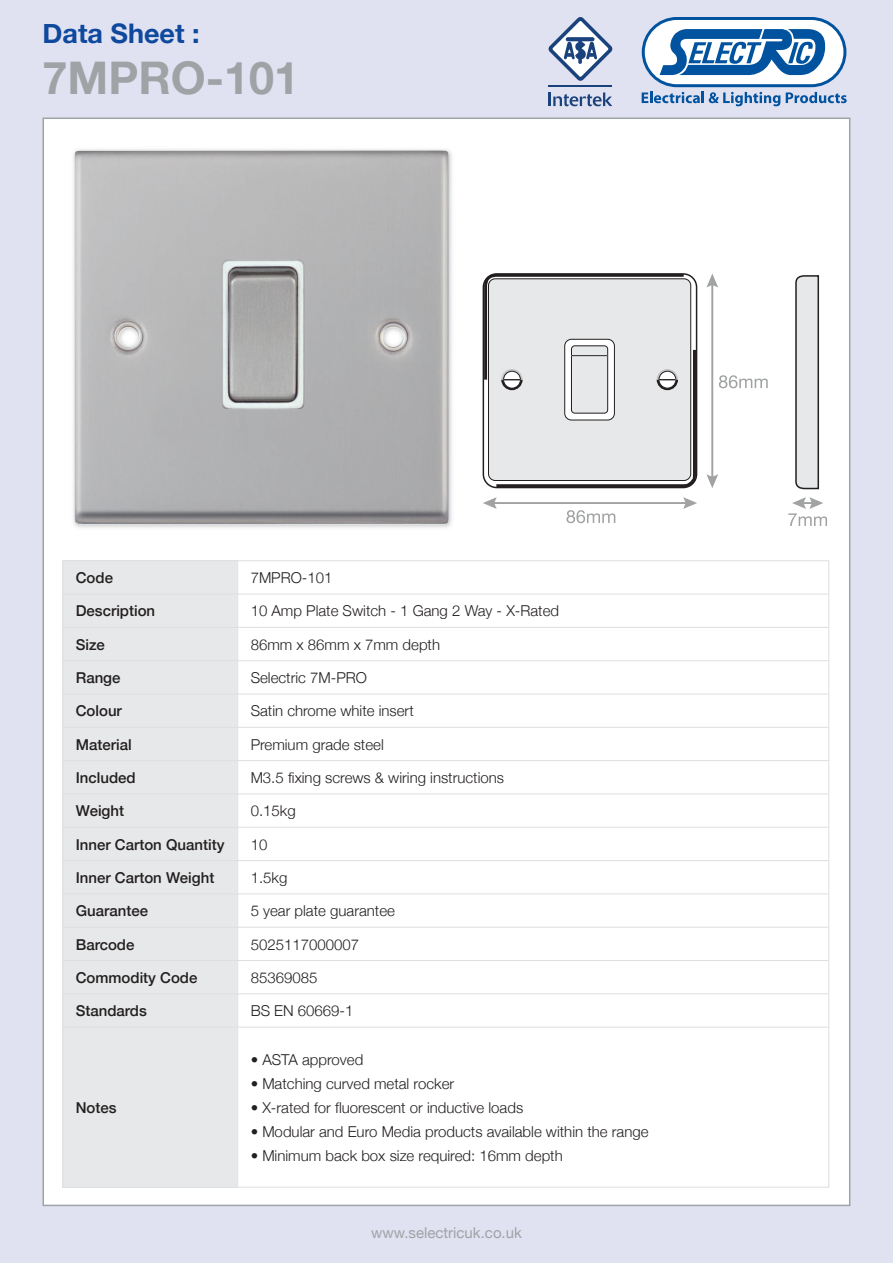
<style>
.page{position:relative;width:893px;height:1263px;background:#e1e2f1}
.page>*{position:absolute;margin:0;border:0;box-sizing:border-box;transform-origin:0 0}
.t1{font:700 45px "Helvetica Neue";color:#9fa3a6}
.t2{font:700 27px "Helvetica Neue";color:#0f499d}
.t3{font:300 15px "Helvetica Neue";color:#231f20}
.t4{font:500 15px "Helvetica Neue";color:#231f20}
.t5{font:15px "Helvetica Neue";color:#9fa3a6}
</style>
<div class="page">
<div style="left:44px;top:119px;width:805px;height:1086px;background:#fff"></div>
<svg style="left:642px;top:17px;width:205px;height:89px"></svg>
<img style="left:73px;top:149px;width:379px;height:379px">
<img style="left:75px;top:151px;width:374px;height:374px">
<svg style="left:706px;top:274px;width:62px;height:214px"></svg>
<svg style="left:483px;top:497px;width:214px;height:26px"></svg>
<svg style="left:788px;top:497px;width:39px;height:29px"></svg>
<svg style="left:795px;top:275px;width:25px;height:215px"></svg>
<svg style="left:483px;top:273px;width:214px;height:216px"></svg>
<div style="left:565px;top:339px;width:49px;height:81px;background:#fff;border-radius:7px"></div>
<div style="left:564px;top:339px;width:51px;height:81px;border:1px solid #231f20;border-radius:7px"></div>
<div style="left:571px;top:346px;width:37px;height:67px;background:#e7e8e9;border-radius:3px"></div>
<div style="left:571px;top:345px;width:37px;height:69px;border:1px solid #231f20;border-radius:3px"></div>
<hr style="left:571px;top:355px;width:37px;height:1px;background:#231f20">
<svg style="left:549px;top:92px;width:63px;height:14px"></svg>
<hr style="left:549px;top:86px;width:63px;height:1px;background:#1a427c">
<svg style="left:549px;top:17px;width:63px;height:64px"></svg>
<div style="left:63px;top:560px;width:175px;height:34px;background:#e7e8e9"></div>
<div style="left:63px;top:594px;width:175px;height:33px;background:#e7e8e9"></div>
<div style="left:63px;top:627px;width:175px;height:34px;background:#e7e8e9"></div>
<div style="left:63px;top:661px;width:175px;height:33px;background:#e7e8e9"></div>
<div style="left:63px;top:694px;width:175px;height:33px;background:#e7e8e9"></div>
<div style="left:63px;top:727px;width:175px;height:34px;background:#e7e8e9"></div>
<div style="left:63px;top:761px;width:175px;height:33px;background:#e7e8e9"></div>
<div style="left:63px;top:794px;width:175px;height:33px;background:#e7e8e9"></div>
<div style="left:63px;top:827px;width:175px;height:33px;background:#e7e8e9"></div>
<div style="left:63px;top:860px;width:175px;height:34px;background:#e7e8e9"></div>
<div style="left:63px;top:894px;width:175px;height:33px;background:#e7e8e9"></div>
<div style="left:63px;top:927px;width:175px;height:33px;background:#e7e8e9"></div>
<div style="left:63px;top:960px;width:175px;height:34px;background:#e7e8e9"></div>
<div style="left:63px;top:994px;width:175px;height:33px;background:#e7e8e9"></div>
<div style="left:63px;top:1027px;width:175px;height:160px;background:#e7e8e9"></div>
<hr style="left:63px;top:560px;width:1px;height:627px;background:#dedfe0">
<hr style="left:237px;top:560px;width:1px;height:627px;background:#dedfe0">
<hr style="left:828px;top:560px;width:1px;height:627px;background:#dedfe0">
<hr style="left:63px;top:560px;width:766px;height:1px;background:#dedfe0">
<hr style="left:63px;top:594px;width:766px;height:1px;background:#dedfe0">
<hr style="left:63px;top:627px;width:766px;height:1px;background:#dedfe0">
<hr style="left:63px;top:660px;width:766px;height:1px;background:#dedfe0">
<hr style="left:63px;top:694px;width:766px;height:1px;background:#dedfe0">
<hr style="left:63px;top:727px;width:766px;height:1px;background:#dedfe0">
<hr style="left:63px;top:760px;width:766px;height:1px;background:#dedfe0">
<hr style="left:63px;top:794px;width:766px;height:1px;background:#dedfe0">
<hr style="left:63px;top:827px;width:766px;height:1px;background:#dedfe0">
<hr style="left:63px;top:860px;width:766px;height:1px;background:#dedfe0">
<hr style="left:63px;top:894px;width:766px;height:1px;background:#dedfe0">
<hr style="left:63px;top:927px;width:766px;height:1px;background:#dedfe0">
<hr style="left:63px;top:960px;width:766px;height:1px;background:#dedfe0">
<hr style="left:63px;top:993px;width:766px;height:1px;background:#dedfe0">
<hr style="left:63px;top:1027px;width:766px;height:1px;background:#dedfe0">
<hr style="left:63px;top:1187px;width:766px;height:1px;background:#dedfe0">
<h2 class="t2" style="left:43px;top:17px;width:159px">Data Sheet :</h2>
<h1 class="t1" style="left:43px;top:50px;width:258px">7MPRO-101</h1>
<p class="t4" style="left:76px;top:568px;width:39px">Code</p>
<p class="t3" style="left:251px;top:569px;width:83px">7MPRO-101</p>
<p class="t4" style="left:76px;top:602px;width:81px">Description</p>
<p class="t3" style="left:251px;top:602px;width:310px">10 Amp Plate Switch - 1 Gang 2 Way - X-Rated</p>
<p class="t4" style="left:76px;top:635px;width:31px">Size</p>
<p class="t3" style="left:251px;top:635px;width:191px">86mm x 86mm x 7mm depth</p>
<p class="t4" style="left:76px;top:668px;width:46px">Range</p>
<p class="t3" style="left:251px;top:668px;width:118px">Selectric 7M-PRO</p>
<p class="t4" style="left:76px;top:702px;width:48px">Colour</p>
<p class="t3" style="left:251px;top:702px;width:165px">Satin chrome white insert</p>
<p class="t4" style="left:76px;top:735px;width:57px">Material</p>
<p class="t3" style="left:251px;top:735px;width:135px">Premium grade steel</p>
<p class="t4" style="left:76px;top:768px;width:62px">Included</p>
<p class="t3" style="left:251px;top:768px;width:255px">M3.5 fixing screws &amp; wiring instructions</p>
<p class="t4" style="left:76px;top:802px;width:50px">Weight</p>
<p class="t3" style="left:251px;top:802px;width:47px">0.15kg</p>
<p class="t4" style="left:76px;top:835px;width:150px">Inner Carton Quantity</p>
<p class="t3" style="left:251px;top:835px;width:18px">10</p>
<p class="t4" style="left:76px;top:868px;width:140px">Inner Carton Weight</p>
<p class="t3" style="left:251px;top:868px;width:38px">1.5kg</p>
<p class="t4" style="left:76px;top:901px;width:74px">Guarantee</p>
<p class="t3" style="left:251px;top:902px;width:146px">5 year plate guarantee</p>
<p class="t4" style="left:76px;top:935px;width:60px">Barcode</p>
<p class="t3" style="left:251px;top:935px;width:110px">5025117000007</p>
<p class="t4" style="left:76px;top:968px;width:123px">Commodity Code</p>
<p class="t3" style="left:251px;top:968px;width:68px">85369085</p>
<p class="t4" style="left:76px;top:1001px;width:73px">Standards</p>
<p class="t3" style="left:251px;top:1001px;width:104px">BS EN 60669-1</p>
<p class="t4" style="left:76px;top:1098px;width:42px">Notes</p>
<p class="t3" style="left:251px;top:1050px;width:114px">• ASTA approved</p>
<p class="t3" style="left:251px;top:1074px;width:205px">• Matching curved metal rocker</p>
<p class="t3" style="left:251px;top:1098px;width:274px">• X-rated for fluorescent or inductive loads</p>
<p class="t3" style="left:251px;top:1122px;width:399px">• Modular and Euro Media products available within the range</p>
<p class="t3" style="left:251px;top:1146px;width:314px">• Minimum back box size required: 16mm depth</p>
<p class="t5" style="left:371px;top:1224px;width:152px">www.selectricuk.co.uk</p>
</div>
